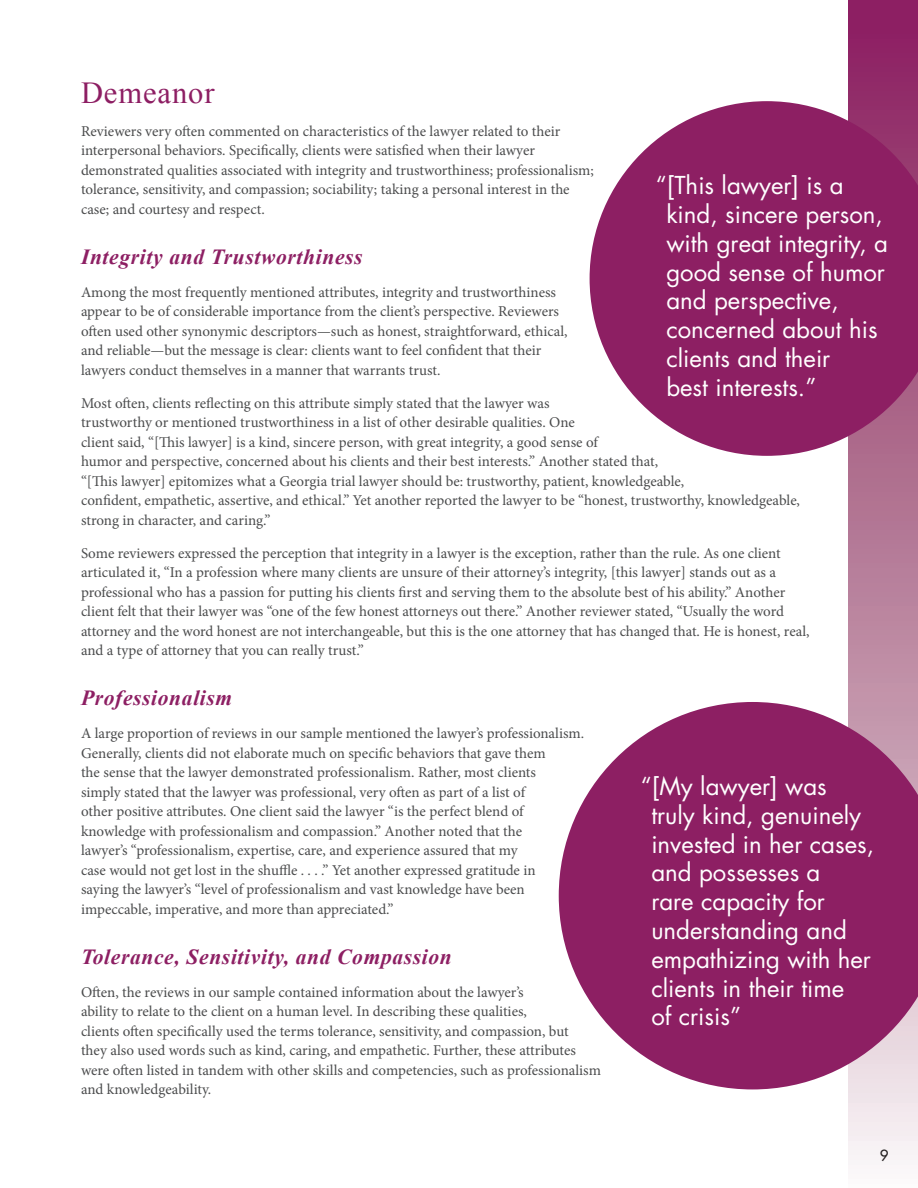
<style>
.page{position:relative;width:918px;height:1188px;background:#fff}
.page>*{position:absolute;margin:0;border:0;box-sizing:border-box;transform-origin:0 0}
.Subhead{font:30.6px "Times New Roman";letter-spacing:.03em;color:#8d1e63}
.Sidebar_Text{font:24px/28.8px "Futura Std";color:#fff}
.Second_Level_Subhead{font:italic 700 21.6px "Times New Roman";letter-spacing:.03em;color:#8d1f63}
.Body{font:15px/19.5px "Minion Pro";letter-spacing:-.005em;color:#4b4c4d}
.t1{font:500 15px "Futura Std";color:#231f20}
</style>
<div class="page">
<svg style="left:849px;top:0;width:69px;height:1160px;background:#b77b9c"></svg>
<svg style="left:590px;top:101px;width:328px;height:355px;background:#9c3d77"></svg>
<svg style="left:559px;top:702px;width:359px;height:387px;background:#9f437b"></svg>
<p class="Subhead" style="left:81px;top:72px;width:135px">Demeanor</p>
<p class="Body" style="left:81px;top:121px;width:514px">Reviewers very often commented on characteristics of the lawyer related to their interpersonal behaviors. Specifically, clients were satisfied when their lawyer demonstrated qualities associated with integrity and trustworthiness; professionalism; tolerance, sensitivity, and compassion; sociability; taking a personal interest in the case; and courtesy and respect.</p>
<p class="Second_Level_Subhead" style="left:81px;top:241px;width:283px">Integrity and Trustworthiness</p>
<p class="Body" style="left:81px;top:282px;width:488px">Among the most frequently mentioned attributes, integrity and trustworthiness appear to be of considerable importance from the client’s perspective. Reviewers often used other synonymic descriptors—such as honest, straightforward, ethical, and reliable—but the message is clear: clients want to feel confident that their lawyers conduct themselves in a manner that warrants trust.</p>
<p class="Body" style="left:81px;top:393px;width:721px">Most often, clients reflecting on this attribute simply stated that the lawyer was<br>trustworthy or mentioned trustworthiness in a list of other desirable qualities. One<br>client said, “[This lawyer] is a kind, sincere person, with great integrity, a good sense of<br>humor and perspective, concerned about his clients and their best interests.” Another stated that,<br>“[This lawyer] epitomizes what a Georgia trial lawyer should be: trustworthy, patient, knowledgeable,<br>confident, empathetic, assertive, and ethical.” Yet another reported the lawyer to be “honest, trustworthy, knowledgeable, strong in character, and caring.”</p>
<p class="Body" style="left:81px;top:543px;width:730px">Some reviewers expressed the perception that integrity in a lawyer is the exception, rather than the rule. As one client articulated it, “In a profession where many clients are unsure of their attorney’s integrity, [this lawyer] stands out as a professional who has a passion for putting his clients first and serving them to the absolute best of his ability.” Another client felt that their lawyer was “one of the few honest attorneys out there.” Another reviewer stated, “Usually the word attorney and the word honest are not interchangeable, but this is the one attorney that has changed that. He is honest, real, and a type of attorney that you can really trust.”</p>
<p class="Second_Level_Subhead" style="left:81px;top:683px;width:153px">Professionalism</p>
<p class="Body" style="left:81px;top:724px;width:505px">A large proportion of reviews in our sample mentioned the lawyer’s professionalism.<br>Generally, clients did not elaborate much on specific behaviors that gave them<br>the sense that the lawyer demonstrated professionalism. Rather, most clients<br>simply stated that the lawyer was professional, very often as part of a list of<br>other positive attributes. One client said the lawyer “is the perfect blend of knowledge with professionalism and compassion.” Another noted that the<br>lawyer’s “professionalism, expertise, care, and experience assured that my<br>case would not get lost in the shuffle . . . .” Yet another expressed gratitude in<br>saying the lawyer’s “level of professionalism and vast knowledge have been impeccable, imperative, and more than appreciated.”</p>
<p class="Second_Level_Subhead" style="left:81px;top:942px;width:372px">Tolerance, Sensitivity, and Compassion</p>
<p class="Body" style="left:81px;top:982px;width:522px">Often, the reviews in our sample contained information about the lawyer’s<br>ability to relate to the client on a human level. In describing these qualities,<br>clients often specifically used the terms tolerance, sensitivity, and compassion, but<br>they also used words such as kind, caring, and empathetic. Further, these attributes were often listed in tandem with other skills and competencies, such as professionalism and knowledgeability.</p>
<p class="Sidebar_Text" style="left:666px;top:171px;width:223px;text-indent:-10px">“[This lawyer] is a kind, sincere person, with great integrity, a good sense of humor and perspective, concerned about his clients and their<br>best interests.”</p>
<p class="Sidebar_Text" style="left:651px;top:772px;width:224px;text-indent:-10px">“[My lawyer] was truly kind, genuinely invested in her cases, and possesses a<br>rare capacity for understanding and empathizing with her clients in their time<br>of crisis”</p>
<p class="t1" style="left:880px;top:1146px;width:10px">9</p>
<p class="t1" style="left:876px;top:1146px;width:19px">15</p>
</div>
